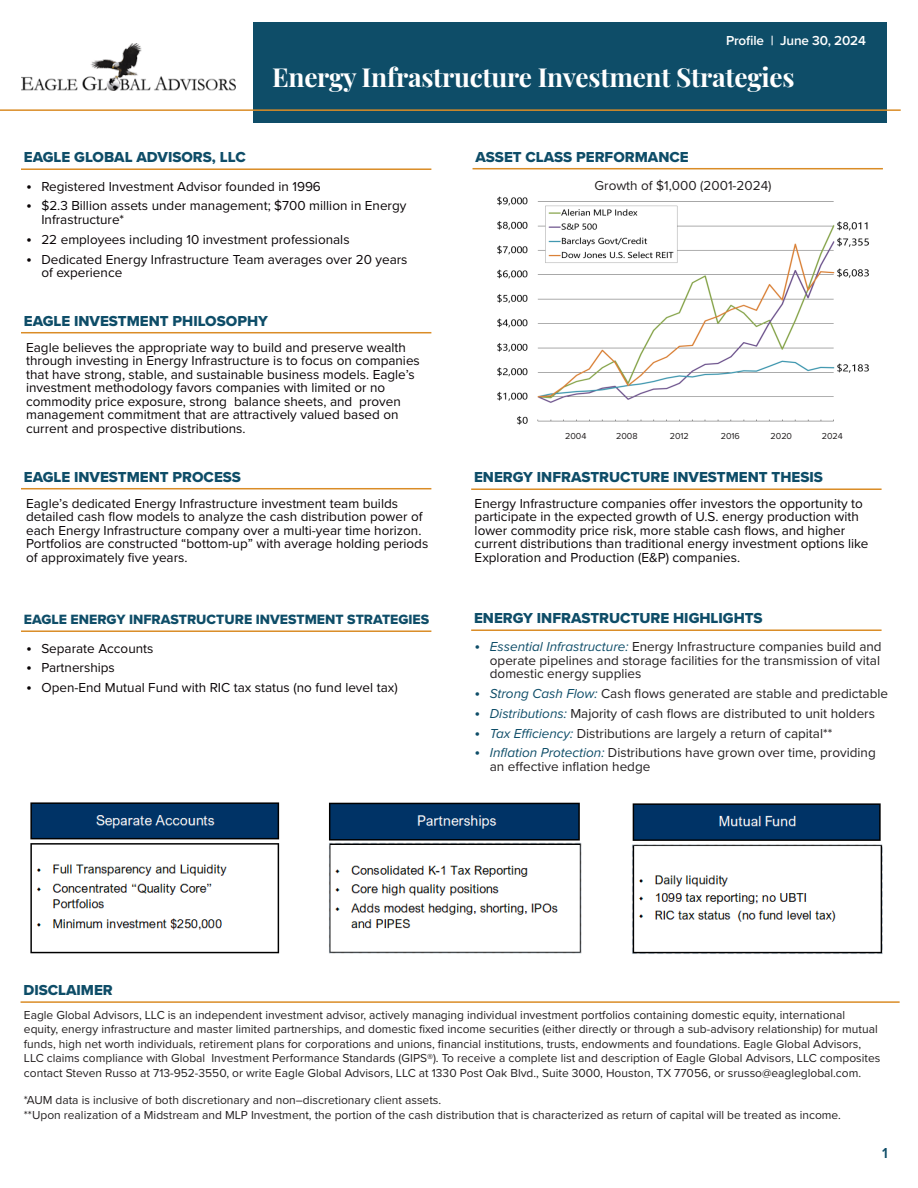
<style>
.page{position:relative;width:918px;height:1188px;background:#fff}
.page>*{position:absolute;margin:0;border:0;box-sizing:border-box;transform-origin:0 0}
.t1{font:700 26.25px "Playfair Display";letter-spacing:-.01em;color:#fff}
.t2{font:15px "Proxima Nova Extrabld";color:#0e4d68}
.t3{font:600 15px "Proxima Nova";color:#0e4d68}
.t4{font:13.95px "Proxima Nova Extrabld";color:#0e4d68}
.t5{font:13.5px/13.5px "Proxima Nova";color:#0a0507}
.t6{font:13.5px/13.5px "Proxima Nova";color:#231f20}
.t7{font:600 13.5px "Proxima Nova";letter-spacing:-.01em;color:#fff}
.t8{font:12px/14.4px "Proxima Nova";color:#231f20}
.t9{font:9px "Proxima Nova";color:#231f20}
.s1{font-size:16.5px}
.s2{font-size:16.5px;color:#0e4d68}
.s3{font-style:italic;color:#0e4d68}
</style>
<div class="page">
<img style="left:22px;top:43px;width:214px;height:47px">
<div style="left:253px;top:22px;width:634px;height:101px;background:#0e4d68"></div>
<hr style="left:0;top:109px;width:901px;height:2px;background:#da8c26">
<hr style="left:21px;top:1001px;width:879px;height:2px;background:#da8c26">
<hr style="left:473px;top:168px;width:410px;height:1px;background:#da8c26">
<img style="left:497px;top:196px;width:372px;height:229px">
<hr style="left:21px;top:168px;width:410px;height:2px;background:#da8c26">
<hr style="left:21px;top:332px;width:410px;height:1px;background:#da8c26">
<hr style="left:21px;top:488px;width:410px;height:1px;background:#da8c26">
<hr style="left:471px;top:488px;width:411px;height:2px;background:#da8c26">
<hr style="left:21px;top:630px;width:410px;height:2px;background:#da8c26">
<hr style="left:471px;top:629px;width:411px;height:2px;background:#da8c26">
<img style="left:30px;top:802px;width:250px;height:152px">
<img style="left:328px;top:802px;width:254px;height:152px">
<img style="left:632px;top:803px;width:251px;height:151px">
<p class="t7" style="left:726px;top:30px;width:141px">Profile | June 30, 2024</p>
<p class="t1" style="left:272px;top:56px;width:524px">Energy Infrastructure Investment Strategies</p>
<p class="t2" style="left:24px;top:146px;width:223px">EAGLE GLOBAL ADVISORS, LLC</p>
<p class="t5" style="left:26px;top:179px;width:296px"><span class="s1">•</span> Registered Investment Advisor founded in 1996</p>
<p class="t5" style="left:41px;top:199px;width:367px;text-indent:-15px"><span class="s1">•</span> $2.3 Billion assets under management; $700 million in Energy<br>Infrastructure*</p>
<p class="t5" style="left:26px;top:232px;width:325px"><span class="s1">•</span> 22 employees including 10 investment professionals</p>
<p class="t5" style="left:41px;top:252px;width:368px;text-indent:-15px"><span class="s1">•</span> Dedicated Energy Infrastructure Team averages over 20 years of experience</p>
<p class="t2" style="left:24px;top:309px;width:246px">EAGLE INVESTMENT PHILOSOPHY</p>
<p class="t5" style="left:26px;top:340px;width:395px">Eagle believes the appropriate way to build and preserve wealth through investing in Energy Infrastructure is to focus on companies that have strong, stable, and sustainable business models. Eagle’s investment methodology favors companies with limited or no commodity price exposure, strong balance sheets, and proven management commitment that are attractively valued based on current and prospective distributions.</p>
<p class="t2" style="left:24px;top:465px;width:219px">EAGLE INVESTMENT PROCESS</p>
<p class="t5" style="left:26px;top:496px;width:404px">Eagle’s dedicated Energy Infrastructure investment team builds detailed cash flow models to analyze the cash distribution power of each Energy Infrastructure company over a multi-year time horizon.<br>Portfolios are constructed “bottom-up” with average holding periods of approximately five years.</p>
<p class="t4" style="left:24px;top:609px;width:407px">EAGLE ENERGY INFRASTRUCTURE INVESTMENT STRATEGIES</p>
<p class="t5" style="left:26px;top:641px;width:129px"><span class="s1">•</span> Separate Accounts</p>
<p class="t5" style="left:26px;top:661px;width:90px"><span class="s1">•</span> Partnerships</p>
<p class="t5" style="left:26px;top:680px;width:373px"><span class="s1">•</span> Open-End Mutual Fund with RIC tax status (no fund level tax)</p>
<p class="t2" style="left:475px;top:145px;width:215px">ASSET CLASS PERFORMANCE</p>
<p class="t6" style="left:595px;top:178px;width:179px">Growth of $1,000 (2001-2024)</p>
<p class="t9" style="left:565px;top:430px;width:23px">2004</p>
<p class="t9" style="left:616px;top:430px;width:23px">2008</p>
<p class="t9" style="left:670px;top:430px;width:21px">2012</p>
<p class="t9" style="left:721px;top:430px;width:21px">2016</p>
<p class="t9" style="left:771px;top:430px;width:23px">2020</p>
<p class="t9" style="left:822px;top:430px;width:23px">2024</p>
<p class="t2" style="left:474px;top:466px;width:350px">ENERGY INFRASTRUCTURE INVESTMENT THESIS</p>
<p class="t5" style="left:475px;top:496px;width:395px">Energy Infrastructure companies offer investors the opportunity to participate in the expected growth of U.S. energy production with lower commodity price risk, more stable cash flows, and higher current distributions than traditional energy investment options like Exploration and Production (E&amp;P) companies.</p>
<p class="t2" style="left:474px;top:607px;width:290px">ENERGY INFRASTRUCTURE HIGHLIGHTS</p>
<p class="t6" style="left:490px;top:639px;width:393px;text-indent:-15px"><span class="s2">•</span> <span class="s3">Essential Infrastructure:</span> Energy Infrastructure companies build and operate pipelines and storage facilities for the transmission of vital domestic energy supplies</p>
<p class="t6" style="left:475px;top:686px;width:415px"><span class="s2">•</span> <span class="s3">Strong Cash Flow:</span> Cash flows generated are stable and predictable</p>
<p class="t6" style="left:475px;top:706px;width:402px"><span class="s2">•</span> <span class="s3">Distributions:</span> Majority of cash flows are distributed to unit holders</p>
<p class="t6" style="left:475px;top:726px;width:359px"><span class="s2">•</span> <span class="s3">Tax Efficiency:</span> Distributions are largely a return of capital**</p>
<p class="t6" style="left:490px;top:746px;width:387px;text-indent:-15px"><span class="s2">•</span> <span class="s3">Inflation Protection:</span> Distributions have grown over time, providing an effective inflation hedge</p>
<p class="t2" style="left:23px;top:979px;width:91px">DISCLAIMER</p>
<p class="t8" style="left:24px;top:1007px;width:858px">Eagle Global Advisors, LLC is an independent investment advisor, actively managing individual investment portfolios containing domestic equity, international equity, energy infrastructure and master limited partnerships, and domestic fixed income securities (either directly or through a sub-advisory relationship) for mutual funds, high net worth individuals, retirement plans for corporations and unions, financial institutions, trusts, endowments and foundations. Eagle Global Advisors, LLC claims compliance with Global Investment Performance Standards (GIPS®). To receive a complete list and description of Eagle Global Advisors, LLC composites contact Steven Russo at 713-952-3550, or write Eagle Global Advisors, LLC at 1330 Post Oak Blvd., Suite 3000, Houston, TX 77056, or srusso@eagleglobal.com.</p>
<p class="t8" style="left:24px;top:1093px;width:819px">*AUM data is inclusive of both discretionary and non–discretionary client assets.<br>**Upon realization of a Midstream and MLP Investment, the portion of the cash distribution that is characterized as return of capital will be treated as income.</p>
<p class="t3" style="left:882px;top:1141px;width:7px">1</p>
</div>
